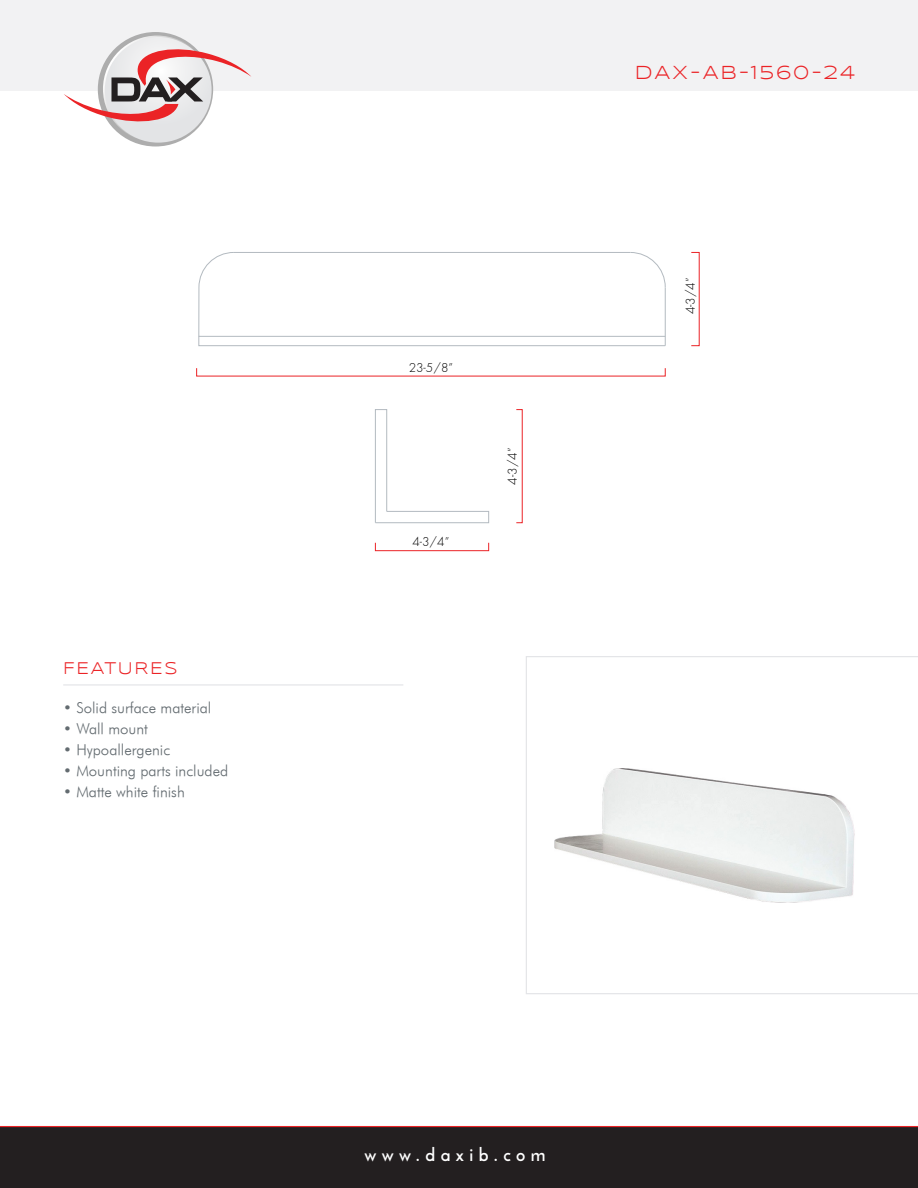
<style>
.page{position:relative;width:918px;height:1188px;background:#fff}
.page>*{position:absolute;margin:0;border:0;box-sizing:border-box;transform-origin:0 0}
.t1{font:19.5px "Syncopate";letter-spacing:.1em;color:#eb2326}
.t2{font:700 18px "Josefin Sans";letter-spacing:.3em;color:#fff}
.t3{font:17.55px "Syncopate";letter-spacing:.1em;color:#eb2326;scale:.96 1}
.t4{font:italic 15px "Futura";color:#636b70}
.t5{font:300 12px "Futura";color:#010101}
</style>
<div class="page">
<div style="left:0;top:1127px;width:918px;height:61px;background:#231f20"></div>
<svg style="left:196px;top:1127px;width:526px;height:1px"></svg>
<hr style="left:0;top:1126px;width:918px;height:1px;background:#eb2326">
<div style="left:0;top:0;width:918px;height:90px;background:#f2f2f3"></div>
<svg style="left:64px;top:36px;width:187px;height:107px"></svg>
<hr style="left:63px;top:684px;width:340px;height:2px;background:#e3e4e7">
<div style="left:375px;top:542px;width:114px;height:9px;border:1px solid #eb2326"></div>
<div style="left:516px;top:409px;width:7px;height:114px;border:1px solid #eb2326"></div>
<svg style="left:198px;top:252px;width:468px;height:94px"></svg>
<svg style="left:375px;top:409px;width:114px;height:114px"></svg>
<svg style="left:526px;top:656px;width:392px;height:338px"></svg>
<img style="left:554px;top:769px;width:302px;height:133px">
<p class="t3" style="left:63px;top:658px;width:121px">FEATURES</p>
<p class="t4" style="left:63px;top:698px;width:150px">• Solid surface material</p>
<p class="t4" style="left:63px;top:719px;width:86px">• Wall mount</p>
<p class="t4" style="left:63px;top:740px;width:109px">• Hypoallergenic</p>
<p class="t4" style="left:63px;top:761px;width:167px">• Mounting parts included</p>
<p class="t4" style="left:63px;top:782px;width:123px">• Matte white finish</p>
<p class="t5" style="left:409px;top:360px;width:46px">23-5/8”</p>
<p class="t5" style="left:412px;top:535px;width:38px">4-3/4”</p>
<p class="t5" style="left:505px;top:485px;width:38px;rotate:-90deg">4-3/4”</p>
<h1 class="t1" style="left:635px;top:61px;width:222px">DAX-AB-1560-24</h1>
<p class="t5" style="left:683px;top:314px;width:38px;rotate:-90deg">4-3/4”</p>
<p class="t2" style="left:365px;top:1144px;width:182px">www.daxib.com</p>
</div>
